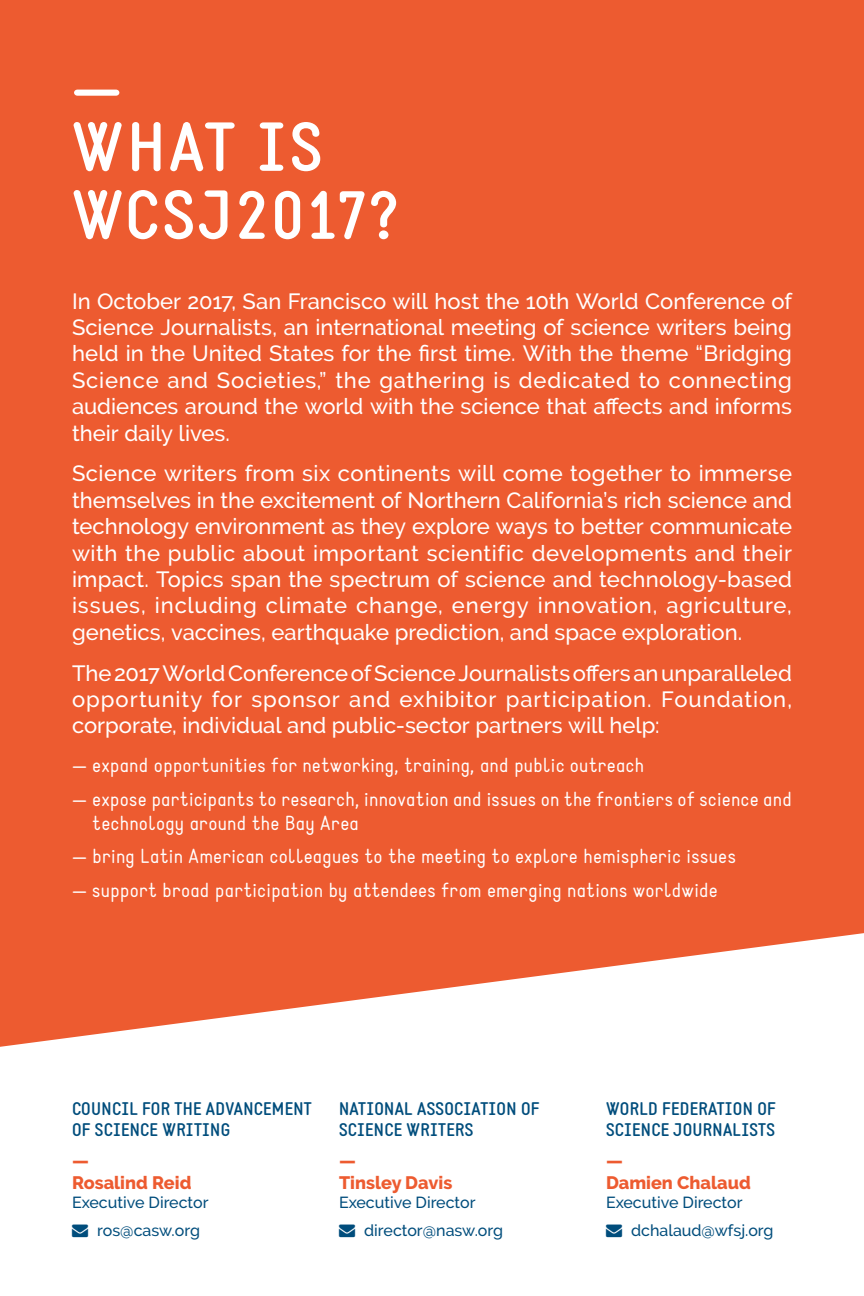
<style>
.page{position:relative;width:864px;height:1296px;background:#fff}
.page>*{position:absolute;margin:0;border:0;box-sizing:border-box;transform-origin:0 0}
.t1{font:700 68px/58px "Static";letter-spacing:.05em;color:#fff}
.t2{font:500 22px/26.4px "Raleway";color:#fff;text-align:justify}
.t3{font:20px/24px "Static";letter-spacing:.01em;color:#fff}
.t4{font:700 18px/21.6px "Static";letter-spacing:.01em;color:#004d7c}
.t5{font:800 18px/21.6px "Raleway";color:#ed5b30}
.t6{font:500 16px "Raleway";color:#004d7c}
</style>
<div class="page">
<div style="left:0;top:0;width:864px;height:1047px;background:#ed5b30"></div>
<h1 class="t1" style="left:72px;top:62px;width:252px">—<br>WHAT IS</h1>
<h1 class="t1" style="left:72px;top:188px;width:329px">WCSJ2017?</h1>
<p class="t2" style="left:72px;top:288px;width:722px">In October 2017, San Francisco will host the 10th World Conference of Science Journalists, an international meeting of science writers being held in the United States for the first time. With the theme “Bridging Science and Societies,” the gathering is dedicated to connecting audiences around the world with the science that affects and informs their daily lives.</p>
<p class="t2" style="left:72px;top:461px;width:722px">Science writers from six continents will come together to immerse themselves in the excitement of Northern California’s rich science and technology environment as they explore ways to better communicate with the public about important scientific developments and their impact. Topics span the spectrum of science and technology-based issues, including climate change, energy innovation, agriculture, genetics, vaccines, earthquake prediction, and space exploration.</p>
<p class="t2" style="left:72px;top:660px;width:722px">The 2017 World Conference of Science Journalists offers an unparalleled opportunity for sponsor and exhibitor participation. Foundation, corporate, individual and public-sector partners will help:</p>
<p class="t3" style="left:72px;top:753px;width:574px">— expand opportunities for networking, training, and public outreach</p>
<p class="t3" style="left:92px;top:787px;width:701px;text-indent:-20px">— expose participants to research, innovation and issues on the frontiers of science and technology around the Bay Area</p>
<p class="t3" style="left:72px;top:845px;width:665px">— bring Latin American colleagues to the meeting to explore hemispheric issues</p>
<p class="t3" style="left:72px;top:879px;width:647px">— support broad participation by attendees from emerging nations worldwide</p>
<p class="t4" style="left:72px;top:1098px;width:241px">COUNCIL FOR THE ADVANCEMENT<br>OF SCIENCE WRITING</p>
<p class="t5" style="left:72px;top:1150px;width:121px">—<br>Rosalind Reid</p>
<p class="t6" style="left:72px;top:1193px;width:138px">Executive Director</p>
<p class="t6" style="left:72px;top:1221px;width:130px">→ ros@casw.org</p>
<p class="t4" style="left:339px;top:1098px;width:202px">NATIONAL ASSOCIATION OF<br>SCIENCE WRITERS</p>
<p class="t5" style="left:339px;top:1150px;width:115px">—<br>Tinsley Davis</p>
<p class="t6" style="left:339px;top:1193px;width:138px">Executive Director</p>
<p class="t6" style="left:339px;top:1221px;width:166px">→ director@nasw.org</p>
<p class="t4" style="left:606px;top:1098px;width:171px">WORLD FEDERATION OF<br>SCIENCE JOURNALISTS</p>
<p class="t5" style="left:606px;top:1150px;width:146px">—<br>Damien Chalaud</p>
<p class="t6" style="left:606px;top:1193px;width:138px">Executive Director</p>
<p class="t6" style="left:606px;top:1221px;width:169px">→ dchalaud@wfsj.org</p>
</div>
